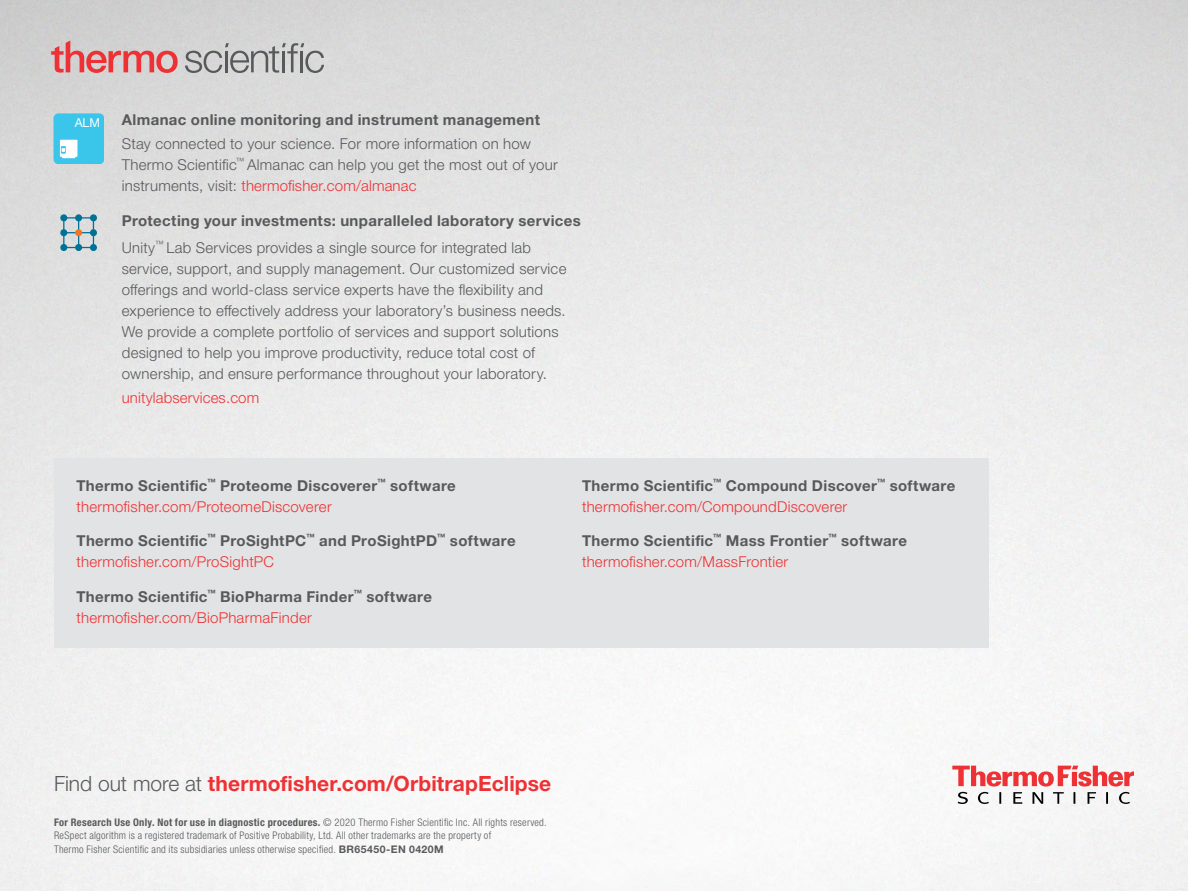
<style>
.page{position:relative;width:1188px;height:891px;background:#fff}
.page>*{position:absolute;margin:0;border:0;box-sizing:border-box;transform-origin:0 0}
.t1{font:700 21px "Helvetica Neue LTW1 G";letter-spacing:.005em;color:#ee3134}
.t2{font:700 15px/21px "Helvetica Neue LTW1 G";letter-spacing:.025em;color:#58595b}
.t3{font:300 15px/21px "Helvetica Neue LTW1 G";letter-spacing:.015em;color:#58595b}
.t4{font:300 15px "Helvetica Neue LTW1 G";letter-spacing:.01em;color:#ee3134}
.t5{font:12.15px "Helvetica Neue";color:#fff}
.t6{font:300 condensed 10.5px/13.5px "Helvetica Neue LTW1 G";letter-spacing:.025em;color:#58595b}
.s1{color:#ee3134}
.s2{font-weight:300}
.s3{font-weight:300;color:#ee3134}
.s4{font-weight:300;color:#58595b}
.s5{font-weight:700}
.s6{font-weight:700;font-stretch:normal}
</style>
<div class="page">
<img style="left:0;top:0;width:1188px;height:891px">
<div style="left:54px;top:459px;width:934px;height:189px;background:#e2e3e4"></div>
<div style="left:54px;top:113px;width:50px;height:51px;background:#3ac5eb"></div>
<svg style="left:54px;top:139px;width:24px;height:25px"></svg>
<svg style="left:63px;top:217px;width:32px;height:32px"></svg>
<div style="left:60px;top:214px;width:7px;height:7px;background:#007197;border-radius:50%"></div>
<div style="left:60px;top:229px;width:7px;height:7px;background:#007197;border-radius:50%"></div>
<div style="left:60px;top:244px;width:7px;height:7px;background:#007197;border-radius:50%"></div>
<div style="left:75px;top:214px;width:7px;height:7px;background:#007197;border-radius:50%"></div>
<div style="left:75px;top:244px;width:7px;height:7px;background:#007197;border-radius:50%"></div>
<div style="left:90px;top:214px;width:7px;height:7px;background:#007197;border-radius:50%"></div>
<div style="left:90px;top:244px;width:7px;height:7px;background:#007197;border-radius:50%"></div>
<div style="left:75px;top:229px;width:7px;height:7px;background:#f47421;border-radius:50%"></div>
<div style="left:90px;top:229px;width:7px;height:7px;background:#007197;border-radius:50%"></div>
<svg style="left:952px;top:766px;width:182px;height:38px"></svg>
<svg style="left:185px;top:43px;width:139px;height:30px;background:#b5b5b6"></svg>
<svg style="left:51px;top:41px;width:127px;height:32px;background:#db9a9b"></svg>
<p class="t5" style="left:75px;top:114px;width:27px">ALM</p>
<p class="t2" style="left:122px;top:109px;width:420px">Almanac online monitoring and instrument management</p>
<p class="t3" style="left:122px;top:133px;width:437px">Stay connected to your science. For more information on how<br>Thermo Scientific<sup>™</sup> Almanac can help you get the most out of your instruments, visit: <span class="s1">thermofisher.com/almanac</span></p>
<p class="t2" style="left:122px;top:207px;width:461px;line-height:27px">Protecting your investments: unparalleled laboratory services<br><span class="s2">Unity</span><sup>™</sup> <span class="s2">Lab Services provides a single source for integrated lab</span></p>
<p class="t3" style="left:122px;top:258px;width:446px">service, support, and supply management. Our customized service offerings and world-class service experts have the flexibility and experience to effectively address your laboratory’s business needs.<br>We provide a complete portfolio of services and support solutions designed to help you improve productivity, reduce total cost of ownership, and ensure performance throughout your laboratory.</p>
<p class="t4" style="left:122px;top:388px;width:139px">unitylabservices.com</p>
<p class="t2" style="left:76px;top:475px;width:381px">Thermo Scientific<sup>™</sup> Proteome Discoverer<sup>™</sup> software <span class="s3">thermofisher.com/ProteomeDiscoverer</span></p>
<p class="t2" style="left:76px;top:530px;width:441px">Thermo Scientific<sup>™</sup> ProSightPC<sup>™</sup> and ProSightPD<sup>™</sup> software <span class="s3">thermofisher.com/ProSightPC</span></p>
<p class="t2" style="left:76px;top:586px;width:357px">Thermo Scientific<sup>™</sup> BioPharma Finder<sup>™</sup> software <span class="s3">thermofisher.com/BioPharmaFinder</span></p>
<p class="t2" style="left:582px;top:475px;width:375px">Thermo Scientific<sup>™</sup> Compound Discover<sup>™</sup> software <span class="s3">thermofisher.com/CompoundDiscoverer</span></p>
<p class="t2" style="left:582px;top:530px;width:326px">Thermo Scientific<sup>™</sup> Mass Frontier<sup>™</sup> software <span class="s3">thermofisher.com/MassFrontier</span></p>
<h1 class="t1" style="left:54px;top:771px;width:499px"><span class="s4">Find out more at</span> thermofisher.com/OrbitrapEclipse</h1>
<p class="t6" style="left:54px;top:815px;width:494px"><span class="s5">For Research Use Only. Not for use in diagnostic procedures.</span> © 2020 Thermo Fisher Scientific Inc. All rights reserved.<br>ReSpect algorithm is a registered trademark of Positive Probability, Ltd. All other trademarks are the property of<br>Thermo Fisher Scientific and its subsidiaries unless otherwise specified. <span class="s6">BR65450-EN 0420M</span></p>
</div>
